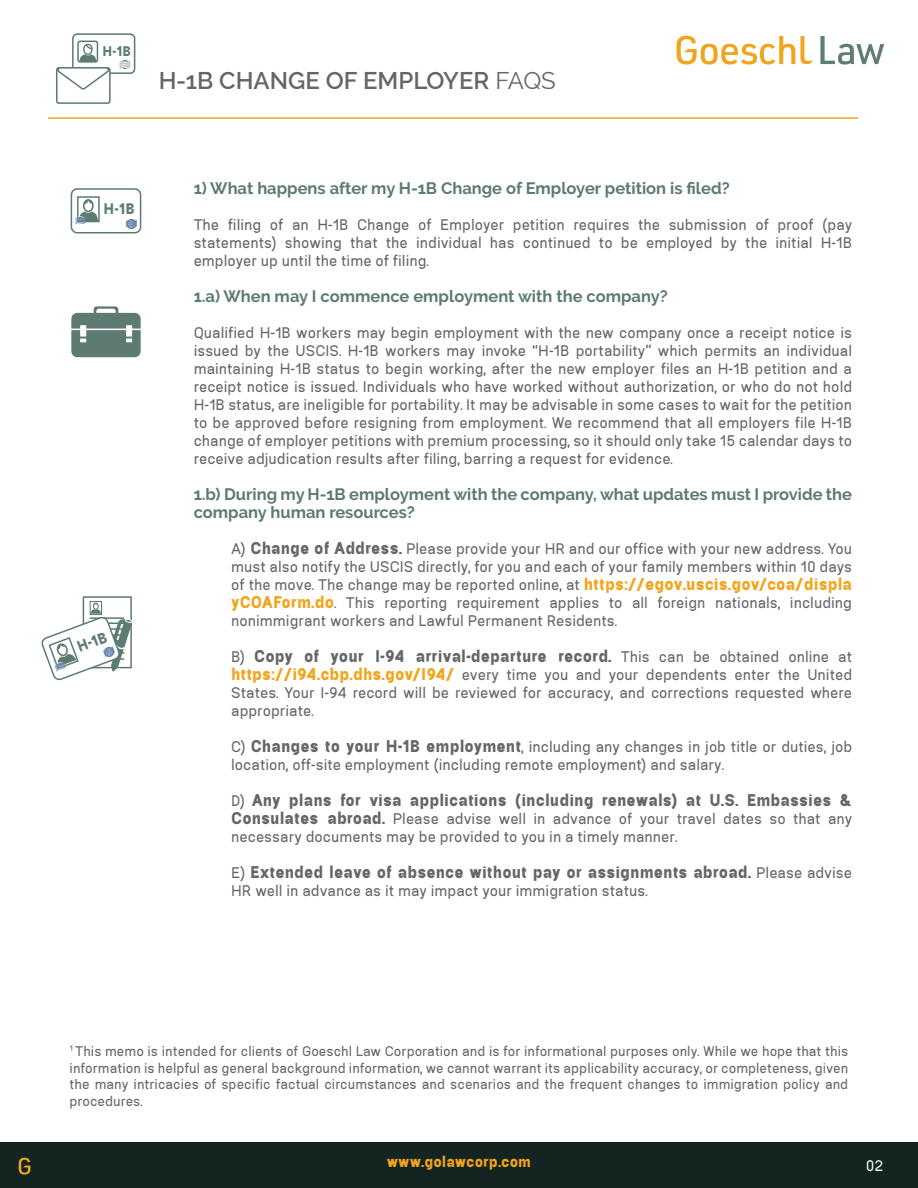
<style>
.page{position:relative;width:918px;height:1188px;background:#fff}
.page>*{position:absolute;margin:0;border:0;box-sizing:border-box;transform-origin:0 0}
.t1{font:600 24px "Raleway";color:#656765}
.t2{font:16.5px/18px "Aftetir";color:#656765;text-align:justify}
.t3{font:700 16.5px/18px "Raleway";color:#5d7b73}
.t4{font:16.5px "Aftetir";color:#ebf4f3}
.t5{font:15px/16.5px "Aftetir";color:#666766;text-align:justify}
.t6{font:700 15px "Aftetir";color:#f1a41d}
.t7{font:700 14.85px "Aftetir";color:#5d7b73}
.t8{font:700 13.65px "Aftetir";color:#5d7b73}
.t9{font:12.6px "Impact";color:#fff;scale:1.64 1}
.t10{font:11.55px "Gill Sans";color:#fff;scale:1.64 1}
.s1{font-weight:400}
.s2{font-weight:700}
.s3{font-weight:700;color:#f1a51e}
.s4{font-family:"Adobe Garamond Pro";font-size:13.35px;color:#5c5d5d}
</style>
<div class="page">
<div style="left:83px;top:596px;width:49px;height:72px;background:#fff;border:2px solid #5d7b73"></div>
<div style="left:90px;top:601px;width:12px;height:14px;border:1px solid #5d7b73"></div>
<div style="left:0;top:1142px;width:918px;height:46px;background:#142421"></div>
<svg style="left:19px;top:1158px;width:12px;height:17px"></svg>
<hr style="left:48px;top:117px;width:810px;height:2px;background:#f1a51e">
<svg style="left:676px;top:35px;width:137px;height:30px"></svg>
<svg style="left:820px;top:36px;width:64px;height:29px"></svg>
<div style="left:72px;top:33px;width:63px;height:41px;border:2px solid #5d7b73;border-radius:4px"></div>
<div style="left:77px;top:41px;width:21px;height:22px;border:2px solid #5d7b73;border-radius:2px"></div>
<div style="left:120px;top:60px;width:10px;height:9px;border:2px solid #5d7b73;border-radius:50%"></div>
<svg style="left:120px;top:61px;width:10px;height:8px"></svg>
<div style="left:56px;top:67px;width:55px;height:37px;border:2px solid #5d7b73;border-radius:2px"></div>
<svg style="left:57px;top:44px;width:54px;height:47px"></svg>
<div style="left:71px;top:188px;width:70px;height:45px;border:2px solid #5d7b73;border-radius:6px"></div>
<div style="left:77px;top:196px;width:23px;height:26px;border:2px solid #5d7b73"></div>
<div style="left:83px;top:199px;width:11px;height:13px;border:2px solid #5d7b73;border-radius:50%"></div>
<svg style="left:84px;top:199px;width:9px;height:5px"></svg>
<div style="left:126px;top:219px;width:10px;height:10px;border:2px solid #5d7b73;border-radius:50%"></div>
<svg style="left:126px;top:220px;width:10px;height:7px"></svg>
<div style="left:76px;top:216px;width:9px;height:10px;border:1px solid #fff;border-radius:50%"></div>
<svg style="left:76px;top:211px;width:23px;height:13px"></svg>
<svg style="left:71px;top:306px;width:70px;height:52px"></svg>
<svg style="left:41px;top:603px;width:92px;height:78px"></svg>
<p class="t8" style="left:103px;top:43px;width:30px">H-1B</p>
<p class="t9" style="left:120px;top:55px;width:8px">~~~</p>
<h1 class="t1" style="left:158px;top:67px;width:399px">H-1B CHANGE OF EMPLOYER <span class="s1">FAQS</span></h1>
<p class="t10" style="left:75px;top:214px;width:8px">~~~</p>
<p class="t7" style="left:104px;top:199px;width:33px">H-1B</p>
<p class="t7" style="left:74px;top:638px;width:33px;rotate:-20deg">H-1B</p>
<p class="t3" style="left:194px;top:180px;width:538px">1) What happens after my H-1B Change of Employer petition is filed?</p>
<p class="t2" style="left:194px;top:216px;width:660px">The filing of an H-1B Change of Employer petition requires the submission of proof (pay statements) showing that the individual has continued to be employed by the initial H-1B employer up until the time of filing.</p>
<p class="t3" style="left:194px;top:288px;width:476px">1.a) When may I commence employment with the company?</p>
<p class="t2" style="left:194px;top:324px;width:660px">Qualified H-1B workers may begin employment with the new company once a receipt notice is issued by the USCIS. H-1B workers may invoke “H-1B portability” which permits an individual maintaining H-1B status to begin working, after the new employer files an H-1B petition and a receipt notice is issued. Individuals who have worked without authorization, or who do not hold H-1B status, are ineligible for portability. It may be advisable in some cases to wait for the petition to be approved before resigning from employment. We recommend that all employers file H-1B change of employer petitions with premium processing, so it should only take 15 calendar days to receive adjudication results after filing, barring a request for evidence.</p>
<p class="t3" style="left:194px;top:486px;width:660px">1.b) During my H-1B employment with the company, what updates must I provide the company human resources?</p>
<p class="t2" style="left:231px;top:540px;width:623px">A) <span class="s2">Change of Address.</span> Please provide your HR and our office with your new address. You must also notify the USCIS directly, for you and each of your family members within 10 days of the move. The change may be reported online, at <span class="s3">https://egov.uscis.gov/coa/displa yCOAForm.do</span>. This reporting requirement applies to all foreign nationals, including nonimmigrant workers and Lawful Permanent Residents.</p>
<p class="t2" style="left:231px;top:648px;width:623px">B) <span class="s2">Copy of your I-94 arrival-departure record.</span> This can be obtained online at <span class="s3">https://i94.cbp.dhs.gov/I94/</span> every time you and your dependents enter the United States. Your I-94 record will be reviewed for accuracy, and corrections requested where appropriate.</p>
<p class="t2" style="left:231px;top:738px;width:622px">C) <span class="s2">Changes to your H-1B employment</span>, including any changes in job title or duties, job location, off-site employment (including remote employment) and salary.</p>
<p class="t2" style="left:231px;top:792px;width:623px">D) <span class="s2">Any plans for visa applications (including renewals) at U.S. Embassies &amp; Consulates abroad.</span> Please advise well in advance of your travel dates so that any necessary documents may be provided to you in a timely manner.</p>
<p class="t2" style="left:231px;top:864px;width:623px">E) <span class="s2">Extended leave of absence without pay or assignments abroad.</span> Please advise<br>HR well in advance as it may impact your immigration status.</p>
<p class="t5" style="left:70px;top:1043px;width:780px"><sup>1</sup> This memo is intended for clients of Goeschl Law Corporation and is for informational purposes only. While we hope that this information is helpful as general background information, we cannot warrant its applicability accuracy, or completeness, given the many intricacies of specific factual circumstances and scenarios and the frequent changes to immigration policy and procedures.</p>
<p class="t6" style="left:387px;top:1152px;width:146px">www.golawcorp.com</p>
<p class="t4" style="left:866px;top:1156px;width:33px">02<span class="s4">02</span></p>
</div>
